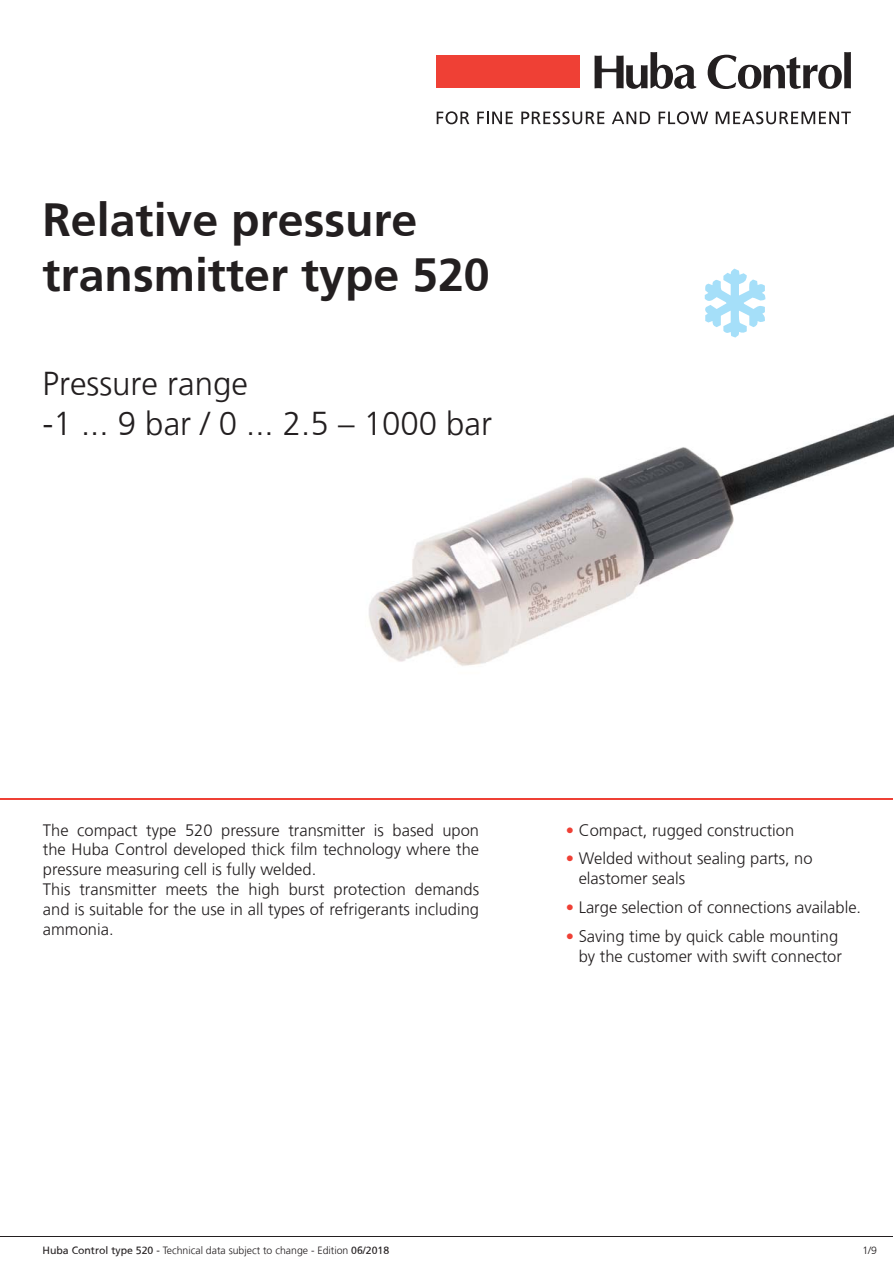
<style>
.page{position:relative;width:895px;height:1265px;background:#fff}
.page>*{position:absolute;margin:0;border:0;box-sizing:border-box;transform-origin:0 0}
.t1{font:700 46.5px/55.8px "Frutiger";color:#231f20}
.t2{font:300 33px/39.6px "Frutiger";color:#231f20}
.t3{font:300 16.5px/19.8px "Frutiger";color:#231f20}
.t4{font:300 10.5px "Frutiger";color:#231f20}
.s1{color:#ef4035}
.s2{font-weight:400}
</style>
<div class="page">
<hr style="left:0;top:1235px;width:893px;height:1px;background:#231f20">
<hr style="left:0;top:798px;width:893px;height:1px;background:#ef4035">
<div style="left:437px;top:56px;width:143px;height:32px;background:#ef4035"></div>
<svg style="left:594px;top:52px;width:102px;height:37px"></svg>
<svg style="left:707px;top:52px;width:144px;height:37px"></svg>
<svg style="left:436px;top:111px;width:33px;height:13px"></svg>
<svg style="left:477px;top:112px;width:36px;height:12px"></svg>
<svg style="left:521px;top:111px;width:83px;height:13px"></svg>
<svg style="left:612px;top:112px;width:38px;height:12px"></svg>
<svg style="left:658px;top:111px;width:50px;height:13px"></svg>
<svg style="left:715px;top:111px;width:135px;height:13px"></svg>
<img style="left:369px;top:337px;width:524px;height:329px">
<img style="left:369px;top:410px;width:122px;height:25px">
<svg style="left:704px;top:269px;width:61px;height:68px"></svg>
<h1 class="t1" style="left:43px;top:193px;width:449px">Relative pressure transmitter type 520</h1>
<h2 class="t2" style="left:43px;top:365px;width:451px">Pressure range<br>-1 ... 9 bar / 0 ... 2.5 – 1000 bar</h2>
<p class="t3" style="left:43px;top:820px;width:437px">The compact type 520 pressure transmitter is based upon the Huba Control developed thick film technology where the pressure measuring cell is fully welded.<br>This transmitter meets the high burst protection demands and is suitable for the use in all types of refrigerants including ammonia.</p>
<p class="t3" style="left:566px;top:820px;width:230px"><span class="s1">•</span> Compact, rugged construction</p>
<p class="t3" style="left:578px;top:849px;width:235px;text-indent:-13px"><span class="s1">•</span> Welded without sealing parts, no elastomer seals</p>
<p class="t3" style="left:566px;top:898px;width:297px"><span class="s1">•</span> Large selection of connections available.</p>
<p class="t3" style="left:566px;top:927px;width:277px;text-align:right"><span class="s1">•</span> Saving time by quick cable mounting by the customer with swift connector</p>
<p class="t4" style="left:43px;top:1246px;width:348px"><span class="s2">Huba Control type 520 -</span> Technical data subject to change - Edition <span class="s2">06/2018</span></p>
<p class="t4" style="left:862px;top:1246px;width:16px">1/9</p>
</div>
